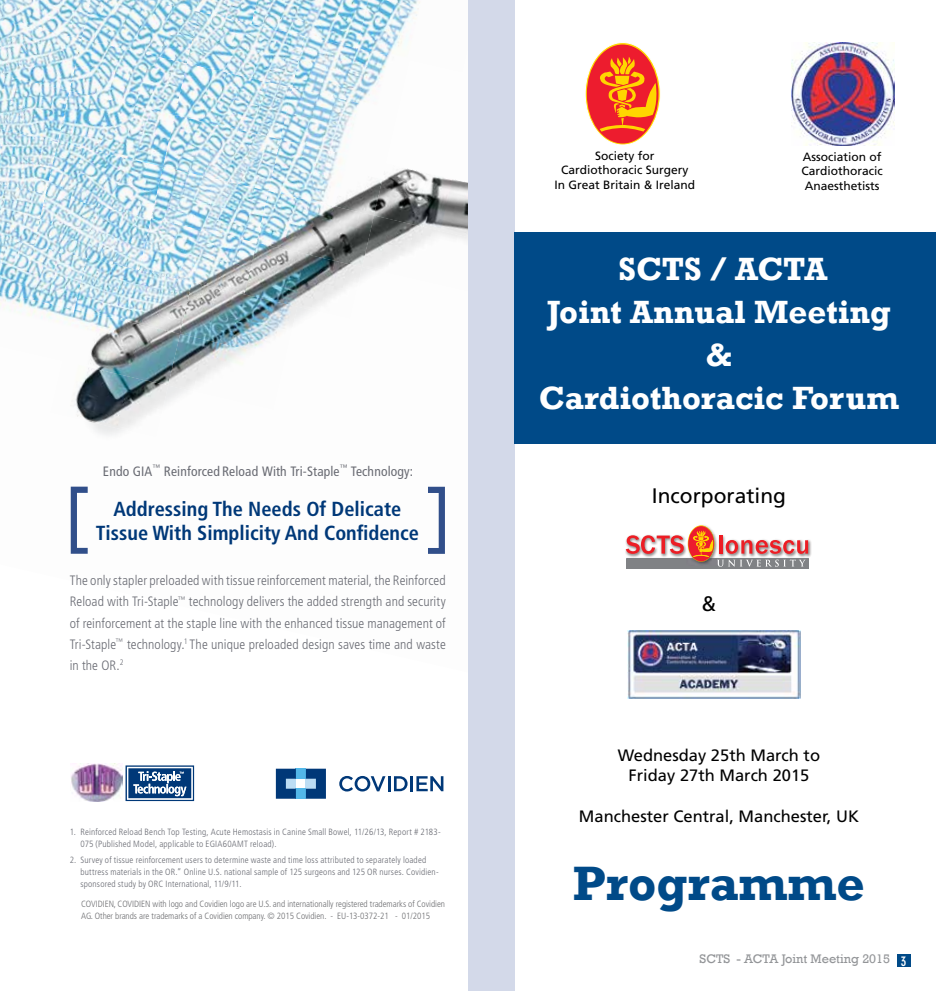
<style>
.page{position:relative;width:936px;height:991px;background:#fff}
.page>*{position:absolute;margin:0;border:0;box-sizing:border-box;transform-origin:0 0}
.t1{font:700 49.5px "Rockwell";color:#004a88}
.t2{font:700 33px/42.9px "Rockwell";color:#fff;text-align:center}
.t3{font:21px "Frutiger LT";color:#000}
.t4{font:700 condensed 20.4px/24.2px "Frutiger LT Std";color:#003878;text-align:center}
.t5{font:16.5px/20.4px "Frutiger LT";color:#000;text-align:center}
.t6{font:300 condensed 13.5px/21.1px "Frutiger LT Std";letter-spacing:.005em;color:#696b73;text-align:justify}
.t7{font:condensed 13.5px "Frutiger LT Std";letter-spacing:.01em;color:#696b73}
.t8{font:12.75px "Rockwell";color:#939598}
.t9{font:12px/14.4px "Frutiger LT";color:#000;text-align:justify}
.t10{font:300 condensed 9px/12px "Frutiger LT Std";letter-spacing:.02em;color:#696b73}
.t11{font:300 condensed 9px/12px "Frutiger LT Std";letter-spacing:-.005em;color:#6d6e71}
.s1{font-family:"DIN Neuzeit Grotesk LT";font-weight:700;font-stretch:condensed;font-size:13.5px;color:#fff}
</style>
<div class="page">
<div style="left:896px;top:954px;width:14px;height:13px;background:#004a88"></div>
<div style="left:468px;top:0;width:46px;height:991px;background:#d3d9e9"></div>
<div style="left:514px;top:232px;width:421px;height:211px;background:#004a88"></div>
<img style="left:791px;top:43px;width:103px;height:102px">
<svg style="left:585px;top:43px;width:75px;height:102px"></svg>
<div style="left:586px;top:45px;width:72px;height:98px;background:#ed1c2e;border-radius:50%"></div>
<svg style="left:599px;top:57px;width:59px;height:75px"></svg>
<img style="left:627px;top:630px;width:173px;height:69px">
<div style="left:626px;top:558px;width:182px;height:10px;background:#808285"></div>
<img style="left:808px;top:540px;width:4px;height:18px">
<svg style="left:625px;top:525px;width:183px;height:42px"></svg>
<img style="left:199px;top:0;width:52px;height:12px">
<img style="left:251px;top:0;width:106px;height:36px">
<img style="left:357px;top:0;width:63px;height:36px">
<img style="left:0;top:0;width:81px;height:20px">
<img style="left:81px;top:0;width:118px;height:39px">
<img style="left:187px;top:12px;width:117px;height:51px">
<img style="left:292px;top:36px;width:115px;height:52px">
<img style="left:398px;top:60px;width:9px;height:28px">
<img style="left:0;top:20px;width:82px;height:55px">
<img style="left:69px;top:39px;width:118px;height:52px">
<img style="left:175px;top:63px;width:117px;height:52px">
<img style="left:280px;top:88px;width:91px;height:51px">
<img style="left:0;top:75px;width:70px;height:54px">
<img style="left:58px;top:91px;width:117px;height:51px">
<img style="left:163px;top:115px;width:117px;height:52px">
<img style="left:268px;top:139px;width:106px;height:52px">
<img style="left:374px;top:168px;width:94px;height:47px">
<img style="left:0;top:129px;width:58px;height:54px">
<img style="left:46px;top:142px;width:117px;height:52px">
<img style="left:151px;top:167px;width:118px;height:51px">
<img style="left:256px;top:191px;width:118px;height:52px">
<img style="left:362px;top:215px;width:106px;height:52px">
<img style="left:0;top:183px;width:46px;height:55px">
<img style="left:34px;top:194px;width:117px;height:64px">
<img style="left:139px;top:218px;width:118px;height:64px">
<img style="left:244px;top:243px;width:118px;height:63px">
<img style="left:350px;top:267px;width:30px;height:39px">
<img style="left:0;top:238px;width:87px;height:54px">
<img style="left:74px;top:258px;width:118px;height:51px">
<img style="left:180px;top:282px;width:117px;height:52px">
<img style="left:285px;top:306px;width:32px;height:28px">
<img style="left:0;top:292px;width:75px;height:30px">
<img style="left:63px;top:309px;width:117px;height:52px">
<img style="left:168px;top:334px;width:112px;height:51px">
<img style="left:273px;top:358px;width:7px;height:27px">
<img style="left:71px;top:361px;width:97px;height:52px">
<img style="left:156px;top:385px;width:38px;height:28px">
<img style="left:77px;top:413px;width:74px;height:22px">
<img style="left:70px;top:486px;width:18px;height:24px">
<svg style="left:339px;top:776px;width:68px;height:15px"></svg>
<hr style="left:410px;top:776px;width:3px;height:15px;background:#003878">
<svg style="left:416px;top:776px;width:27px;height:15px"></svg>
<div style="left:296px;top:768px;width:10px;height:10px;background:#53b7e8"></div>
<div style="left:296px;top:788px;width:10px;height:10px;background:#53b7e8"></div>
<svg style="left:276px;top:768px;width:20px;height:30px"></svg>
<svg style="left:306px;top:768px;width:20px;height:30px"></svg>
<img style="left:71px;top:764px;width:51px;height:37px">
<svg style="left:125px;top:765px;width:69px;height:36px"></svg>
<img style="left:71px;top:487px;width:17px;height:67px">
<img style="left:428px;top:487px;width:17px;height:67px">
<svg style="left:0;top:0;width:7px;height:2px"></svg>
<h3 class="t7" style="left:103px;top:463px;width:311px">Endo GIA<sup>™</sup> Reinforced Reload With Tri-Staple<sup>™</sup> Technology:</h3>
<h3 class="t4" style="left:96px;top:497px;width:325px">Addressing The Needs Of Delicate<br>Tissue With Simplicity And Confidence</h3>
<p class="t6" style="left:70px;top:570px;width:377px">The only stapler preloaded with tissue reinforcement material, the Reinforced Reload with Tri-Staple<sup>™</sup> technology delivers the added strength and security of reinforcement at the staple line with the enhanced tissue management of Tri-Staple<sup>™</sup> technology.<sup>1</sup> The unique preloaded design saves time and waste in the OR.<sup>2</sup></p>
<p class="t10" style="left:80px;top:826px;width:362px;text-indent:-11px">1. Reinforced Reload Bench Top Testing, Acute Hemostasis in Canine Small Bowel, 11/26/13, Report # 2183-<br>075 (Published Model, applicable to EGIA60AMT reload).</p>
<p class="t10" style="left:80px;top:854px;width:360px;text-indent:-11px">2. Survey of tissue reinforcement users to determine waste and time loss attributed to separately loaded buttress materials in the OR.” Online U.S. national sample of 125 surgeons and 125 OR nurses. Covidien&shy;sponsored study by ORC International, 11/9/11.</p>
<p class="t11" style="left:81px;top:898px;width:365px">COVIDIEN, COVIDIEN with logo and Covidien logo are U.S. and internationally registered trademarks of Covidien<br>AG. Other brands are trademarks of a Covidien company. © 2015 Covidien. - EU-13-0372-21 - 01/2015</p>
<h3 class="t9" style="left:554px;top:149px;width:142px;text-align:center">Society for<br>Cardiothoracic Surgery<br>In Great Britain &amp; Ireland</h3>
<h3 class="t9" style="left:801px;top:149px;width:83px">Association of Cardiothoracic Anaesthetists</h3>
<h2 class="t2" style="left:539px;top:248px;width:361px">SCTS / ACTA<br>Joint Annual Meeting &amp;<br>Cardiothoracic Forum</h2>
<h3 class="t3" style="left:651px;top:483px;width:136px">Incorporating</h3>
<h3 class="t3" style="left:701px;top:591px;width:17px">&amp;</h3>
<h3 class="t5" style="left:618px;top:745px;width:204px">Wednesday 25th March to<br>Friday 27th March 2015</h3>
<h3 class="t5" style="left:579px;top:806px;width:281px">Manchester Central, Manchester, UK</h3>
<h1 class="t1" style="left:573px;top:853px;width:293px">Programme</h1>
<h3 class="t8" style="left:699px;top:951px;width:208px">SCTS - ACTA Joint Meeting 2015 <span class="s1">3</span></h3>
</div>
